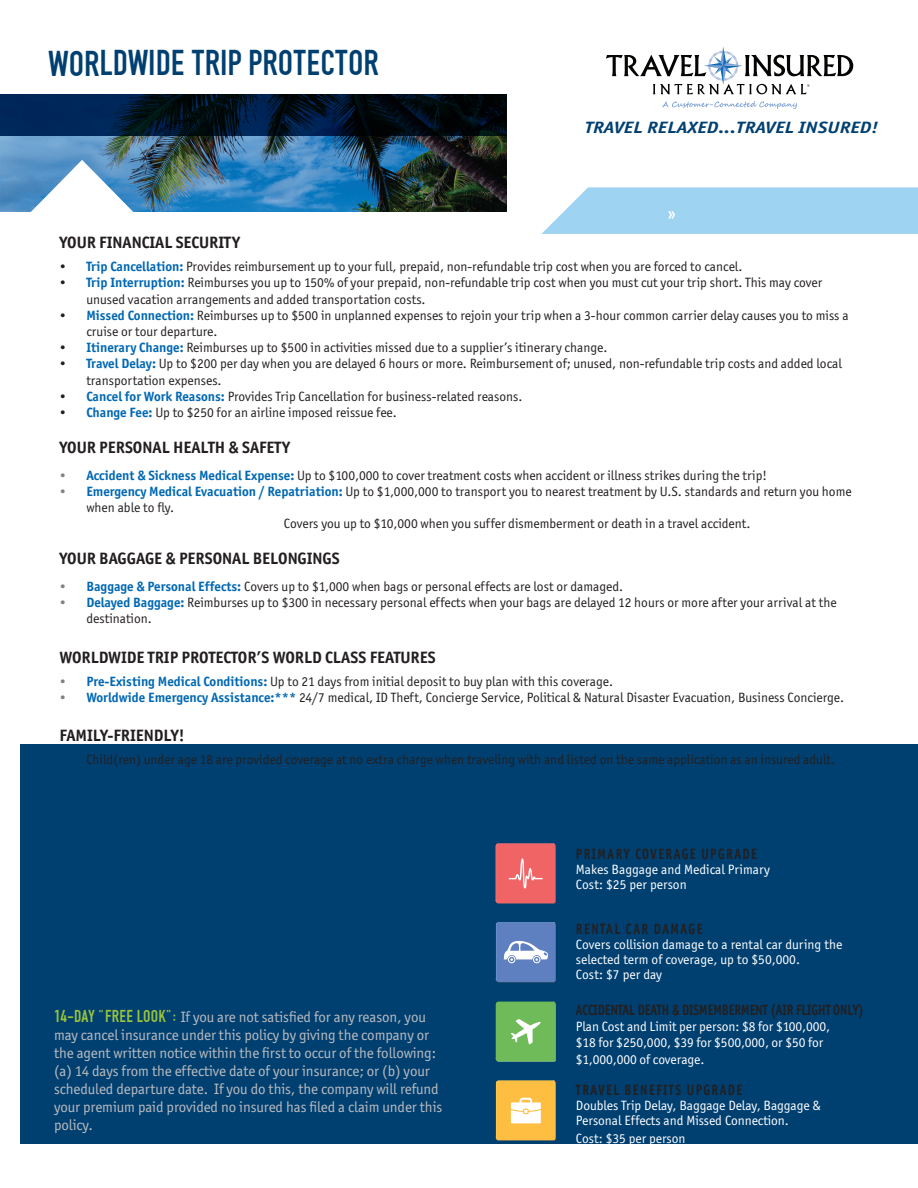
<style>
.page{position:relative;width:918px;height:1188px;background:#fff}
.page>*{position:absolute;margin:0;border:0;box-sizing:border-box;transform-origin:0 0}
.t1{font:37.5px "DIN 1451 Engschrift Regular";color:#004071}
.t2{font:700 16.5px "Officina San ITC";color:#231f20}
.t3{font:italic 700 16.5px "Officina San ITC";color:#004071;scale:1.2 1}
.t4{font:700 16.5px "Officina San ITC";color:#fff;scale:.8 1}
.t5{font:15px/18px "Officina San ITC";letter-spacing:-.005em;color:#bcbbbf}
.t6{font:700 15px "Officina San ITC";letter-spacing:.12em;color:#231f20;scale:.8 1}
.t7{font:700 15px "Officina San ITC";color:#231f20;scale:.8 1}
.t8{font:13.5px/16.2px "Officina San ITC";color:#231f20}
.t9{font:13.5px/15px "Officina San ITC";letter-spacing:-.005em;color:#fff}
.s1{font-weight:700;color:#0168b3}
.s2{color:#808083}
.s3{font-family:"DIN 1451 Engschrift Regular";font-size:18px;color:#9ac43b}
</style>
<div class="page">
<div style="left:20px;top:745px;width:898px;height:399px;background:#004071"></div>
<svg style="left:541px;top:187px;width:377px;height:47px;background:#a4d6f1"></svg>
<svg style="left:606px;top:46px;width:247px;height:48px"></svg>
<svg style="left:662px;top:101px;width:135px;height:8px"></svg>
<svg style="left:496px;top:923px;width:60px;height:59px;background:#728fc7"></svg>
<svg style="left:496px;top:1002px;width:60px;height:60px;background:#7abf66"></svg>
<svg style="left:496px;top:1081px;width:60px;height:60px;background:#f9c762"></svg>
<svg style="left:496px;top:844px;width:60px;height:59px;background:#ef6a6d"></svg>
<img style="left:0;top:136px;width:507px;height:76px">
<svg style="left:0;top:94px;width:507px;height:42px;background:#00152d"></svg>
<svg style="left:21px;top:160px;width:123px;height:52px"></svg>
<h1 class="t1" style="left:49px;top:41px;width:332px">WORLDWIDE TRIP PROTECTOR</h1>
<p class="t3" style="left:585px;top:117px;width:246px">TRAVEL RELAXED...TRAVEL INSURED!</p>
<p class="t4" style="left:668px;top:203px;width:11px">»</p>
<p class="t2" style="left:59px;top:232px;width:19px">Your</p>
<p class="t2" style="left:99px;top:232px;width:17px">Financial</p>
<p class="t2" style="left:176px;top:232px;width:17px">Security</p>
<p class="t8" style="left:59px;top:258px;width:685px">• <span class="s1">Trip Cancellation:</span> Provides reimbursement up to your full, prepaid, non-refundable trip cost when you are forced to cancel.</p>
<p class="t8" style="left:86px;top:275px;width:737px;text-indent:-27px">• <span class="s1">Trip Interruption:</span> Reimburses you up to 150% of your prepaid, non-refundable trip cost when you must cut your trip short. This may cover unused vacation arrangements and added transportation costs.</p>
<p class="t8" style="left:86px;top:307px;width:764px;text-indent:-27px">• <span class="s1">Missed Connection:</span> Reimburses up to $500 in unplanned expenses to rejoin your trip when a 3-hour common carrier delay causes you to miss a cruise or tour departure.</p>
<p class="t8" style="left:59px;top:339px;width:550px">• <span class="s1">Itinerary Change:</span> Reimburses up to $500 in activities missed due to a supplier’s itinerary change.</p>
<p class="t8" style="left:86px;top:356px;width:757px;text-indent:-27px">• <span class="s1">Travel Delay:</span> Up to $200 per day when you are delayed 6 hours or more. Reimbursement of; unused, non-refundable trip costs and added local transportation expenses.</p>
<p class="t8" style="left:59px;top:388px;width:465px">• <span class="s1">Cancel for Work Reasons:</span> Provides Trip Cancellation for business-related reasons.</p>
<p class="t8" style="left:59px;top:404px;width:339px">• <span class="s1">Change Fee:</span> Up to $250 for an airline imposed reissue fee.</p>
<p class="t2" style="left:59px;top:437px;width:19px">Your</p>
<p class="t2" style="left:99px;top:437px;width:19px">Personal</p>
<p class="t2" style="left:173px;top:437px;width:20px">Health</p>
<p class="t2" style="left:229px;top:437px;width:31px">&amp; Safety</p>
<p class="t8" style="left:59px;top:467px;width:709px"><span class="s2">•</span> <span class="s1">Accident &amp; Sickness Medical Expense:</span> Up to $100,000 to cover treatment costs when accident or illness strikes during the trip!</p>
<p class="t8" style="left:59px;top:483px;width:794px"><span class="s2">•</span> <span class="s1">Emergency Medical Evacuation / Repatriation:</span> Up to $1,000,000 to transport you to nearest treatment by U.S. standards and return you home</p>
<p class="t8" style="left:86px;top:499px;width:89px">when able to fly.</p>
<p class="t8" style="left:284px;top:515px;width:468px">Covers you up to $10,000 when you suffer dismemberment or death in a travel accident.</p>
<p class="t2" style="left:59px;top:548px;width:19px">Your</p>
<p class="t2" style="left:99px;top:548px;width:20px">Baggage</p>
<p class="t2" style="left:166px;top:548px;width:32px">&amp; Personal</p>
<p class="t2" style="left:253px;top:548px;width:19px">Belongings</p>
<p class="t8" style="left:59px;top:578px;width:565px"><span class="s2">•</span> <span class="s1">Baggage &amp; Personal Effects:</span> Covers up to $1,000 when bags or personal effects are lost or damaged.</p>
<p class="t8" style="left:86px;top:594px;width:752px;text-indent:-27px"><span class="s2">•</span> <span class="s1">Delayed Baggage:</span> Reimburses up to $300 in necessary personal effects when your bags are delayed 12 hours or more after your arrival at the destination.</p>
<p class="t2" style="left:59px;top:647px;width:23px">Worldwide</p>
<p class="t2" style="left:148px;top:647px;width:52px">Trip Protector</p>
<p class="t2" style="left:257px;top:647px;width:39px">’s World</p>
<p class="t2" style="left:325px;top:647px;width:17px">Class</p>
<p class="t2" style="left:370px;top:647px;width:17px">Features</p>
<p class="t8" style="left:59px;top:673px;width:555px"><span class="s2">•</span> <span class="s1">Pre-Existing Medical Conditions:</span> Up to 21 days from initial deposit to buy plan with this coverage.</p>
<p class="t8" style="left:59px;top:689px;width:786px"><span class="s2">•</span> <span class="s1">Worldwide Emergency Assistance:***</span> 24/7 medical, ID Theft, Concierge Service, Political &amp; Natural Disaster Evacuation, Business Concierge.</p>
<p class="t2" style="left:59px;top:725px;width:17px">Family</p>
<p class="t2" style="left:107px;top:725px;width:23px">-Friendly</p>
<p class="t2" style="left:179px;top:725px;width:7px">!</p>
<p class="t8" style="left:86px;top:752px;width:750px">Child(ren) under age 18 are provided coverage at no extra charge when traveling with and listed on the same application as an insured adult.</p>
<p class="t5" style="left:54px;top:1007px;width:390px"><span class="s3">14-DAY “FREE LOOK”:</span> If you are not satisfied for any reason, you may cancel insurance under this policy by giving the company or the agent written notice within the first to occur of the following: (a) 14 days from the effective date of your insurance; or (b) your scheduled departure date. If you do this, the company will refund your premium paid provided no insured has filed a claim under this policy.</p>
<p class="t6" style="left:576px;top:844px;width:228px">PRIMARY COVERAGE UPGRADE</p>
<p class="t9" style="left:576px;top:862px;width:196px">Makes Baggage and Medical Primary<br>Cost: $25 per person</p>
<p class="t6" style="left:576px;top:919px;width:160px">RENTAL CAR DAMAGE</p>
<p class="t9" style="left:576px;top:937px;width:268px">Covers collision damage to a rental car during the selected term of coverage, up to $50,000.<br>Cost: $7 per day</p>
<p class="t7" style="left:576px;top:1001px;width:361px">ACCIDENTAL DEATH &amp; DISMEMBERMENT (AIR FLIGHT ONLY)</p>
<p class="t9" style="left:576px;top:1018px;width:256px;line-height:16.2px">Plan Cost and Limit per person: $8 for $100,000, $18 for $250,000, $39 for $500,000, or $50 for $1,000,000 of coverage.</p>
<p class="t6" style="left:576px;top:1081px;width:209px">TRAVEL BENEFITS UPGRADE</p>
<p class="t9" style="left:576px;top:1098px;width:246px">Doubles Trip Delay, Baggage Delay, Baggage &amp;<br>Personal Effects and Missed Connection.</p>
<p class="t9" style="left:576px;top:1131px;width:111px">Cost: $35 per person</p>
</div>
